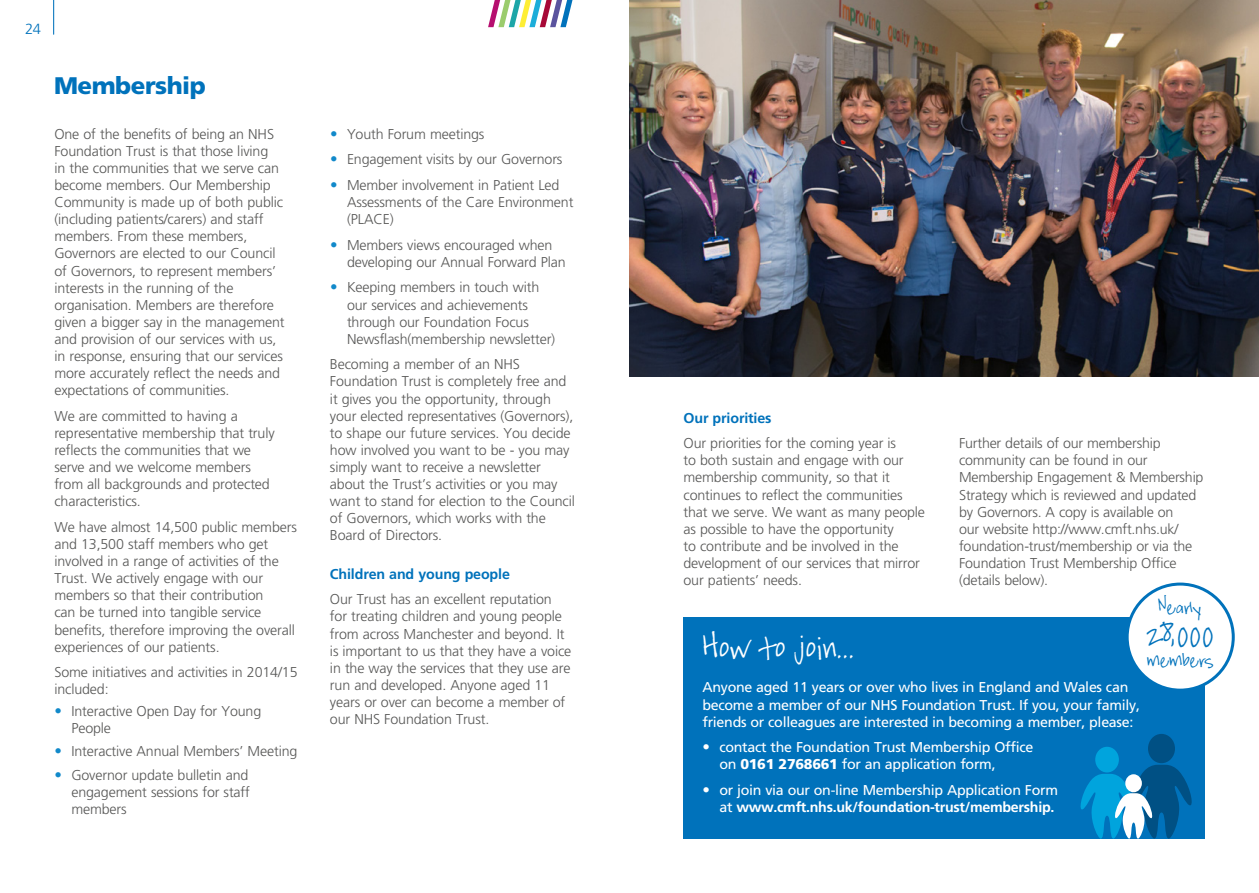
<style>
.page{position:relative;width:1259px;height:893px;background:#fff}
.page>*{position:absolute;margin:0;border:0;box-sizing:border-box;transform-origin:0 0}
.t1{font:24px "Mc Enneking";letter-spacing:-.02em;color:#fff}
.t2{font:900 24px "Frutiger";letter-spacing:-.02em;color:#0072bb}
.t3{font:22.5px "Mc Enneking";color:#0072bb}
.t4{font:300 14.7px "Frutiger";color:#0072bb}
.t5{font:14.4px "Mc Enneking";letter-spacing:-.04em;color:#0072bb}
.t6{font:300 14.25px/17.1px "Frutiger";letter-spacing:-.01em;color:#575756}
.t7{font:14.25px/17.1px "Frutiger";letter-spacing:-.02em;color:#fff}
.t8{font:700 14.25px "Frutiger";letter-spacing:-.01em;color:#0072bb}
.s1{font-size:15px;color:#1189ca}
.s2{font-size:15px}
.s3{font-weight:900}
.s4{font-weight:700}
</style>
<div class="page">
<hr style="left:53px;top:0;width:1px;height:34px;background:#0072bb">
<svg style="left:488px;top:0;width:84px;height:27px"></svg>
<div style="left:683px;top:617px;width:521px;height:222px;background:#0072bb"></div>
<svg style="left:1080px;top:734px;width:112px;height:105px"></svg>
<div style="left:1127px;top:584px;width:106px;height:106px;background:#fff;border-radius:50%"></div>
<div style="left:1125px;top:583px;width:109px;height:109px;border:3px solid #0072bb;border-radius:50%"></div>
<img style="left:629px;top:0;width:630px;height:376px">
<p class="t4" style="left:25px;top:20px;width:17px">24</p>
<h1 class="t2" style="left:54px;top:71px;width:153px">Membership</h1>
<p class="t6" style="left:54px;top:125px;width:232px">One of the benefits of being an NHS Foundation Trust is that those living<br>in the communities that we serve can become members. Our Membership Community is made up of both public (including patients/carers) and staff members. From these members, Governors are elected to our Council of Governors, to represent members’ interests in the running of the organisation. Members are therefore given a bigger say in the management and provision of our services with us, in response, ensuring that our services more accurately reflect the needs and expectations of communities.</p>
<p class="t6" style="left:54px;top:407px;width:222px">We are committed to having a representative membership that truly reflects the communities that we serve and we welcome members from all backgrounds and protected characteristics.</p>
<p class="t6" style="left:54px;top:518px;width:244px">We have almost 14,500 public members and 13,500 staff members who get involved in a range of activities of the Trust. We actively engage with our members so that their contribution<br>can be turned into tangible service benefits, therefore improving the overall experiences of our patients.</p>
<p class="t6" style="left:54px;top:664px;width:245px">Some initiatives and activities in 2014/15 included:</p>
<p class="t6" style="left:71px;top:702px;width:191px;text-indent:-17px"><span class="s1">•</span> Interactive Open Day for Young<br>People</p>
<p class="t6" style="left:54px;top:743px;width:244px"><span class="s1">•</span> Interactive Annual Members’ Meeting</p>
<p class="t6" style="left:71px;top:766px;width:180px;text-align:justify;text-indent:-17px"><span class="s1">•</span> Governor update bulletin and engagement sessions for staff members</p>
<p class="t6" style="left:330px;top:125px;width:156px"><span class="s1">•</span> Youth Forum meetings</p>
<p class="t6" style="left:330px;top:151px;width:234px"><span class="s1">•</span> Engagement visits by our Governors</p>
<p class="t6" style="left:347px;top:176px;width:228px;text-indent:-17px"><span class="s1">•</span> Member involvement in Patient Led<br>Assessments of the Care Environment (PLACE)</p>
<p class="t6" style="left:347px;top:236px;width:220px;text-indent:-17px"><span class="s1">•</span> Members views encouraged when developing our Annual Forward Plan</p>
<p class="t6" style="left:347px;top:279px;width:210px;text-indent:-17px"><span class="s1">•</span> Keeping members in touch with our services and achievements through our Foundation Focus<br>Newsflash(membership newsletter)</p>
<p class="t6" style="left:330px;top:356px;width:246px">Becoming a member of an NHS Foundation Trust is completely free and it gives you the opportunity, through your elected representatives (Governors), to shape our future services. You decide how involved you want to be - you may simply want to receive a newsletter about the Trust’s activities or you may want to stand for election to the Council of Governors, which works with the Board of Directors.</p>
<p class="t8" style="left:330px;top:565px;width:181px">Children and young people</p>
<p class="t6" style="left:330px;top:591px;width:243px">Our Trust has an excellent reputation for treating children and young people from across Manchester and beyond. It is important to us that they have a voice in the way the services that they use are run and developed. Anyone aged 11 years or over can become a member of our NHS Foundation Trust.</p>
<p class="t8" style="left:683px;top:409px;width:90px">Our priorities</p>
<p class="t6" style="left:683px;top:435px;width:243px">Our priorities for the coming year is<br>to both sustain and engage with our membership community, so that it continues to reflect the communities that we serve. We want as many people as possible to have the opportunity<br>to contribute and be involved in the development of our services that mirror our patients’ needs.</p>
<p class="t6" style="left:959px;top:435px;width:246px">Further details of our membership community can be found in our Membership Engagement &amp; Membership Strategy which is reviewed and updated by Governors. A copy is available on<br>our website http://www.cmft.nhs.uk/ foundation-trust/membership or via the Foundation Trust Membership Office (details below).</p>
<p class="t5" style="left:1158px;top:601px;width:45px">Nearly</p>
<h2 class="t3" style="left:1146px;top:624px;width:69px">28,000</h2>
<p class="t5" style="left:1146px;top:653px;width:68px">members</p>
<h1 class="t1" style="left:702px;top:636px;width:155px">How to join...</h1>
<p class="t7" style="left:702px;top:679px;width:439px">Anyone aged 11 years or over who lives in England and Wales can become a member of our NHS Foundation Trust. If you, your family, friends or colleagues are interested in becoming a member, please:</p>
<p class="t7" style="left:719px;top:739px;width:315px;text-indent:-17px"><span class="s2">•</span> contact the Foundation Trust Membership Office on <span class="s3">0161 2768661</span> for an application form,</p>
<p class="t7" style="left:702px;top:781px;width:357px;text-align:right"><span class="s2">•</span> or join via our on-line Membership Application Form at <span class="s4">www.cmft.nhs.uk/foundation-trust/membership.</span></p>
</div>
